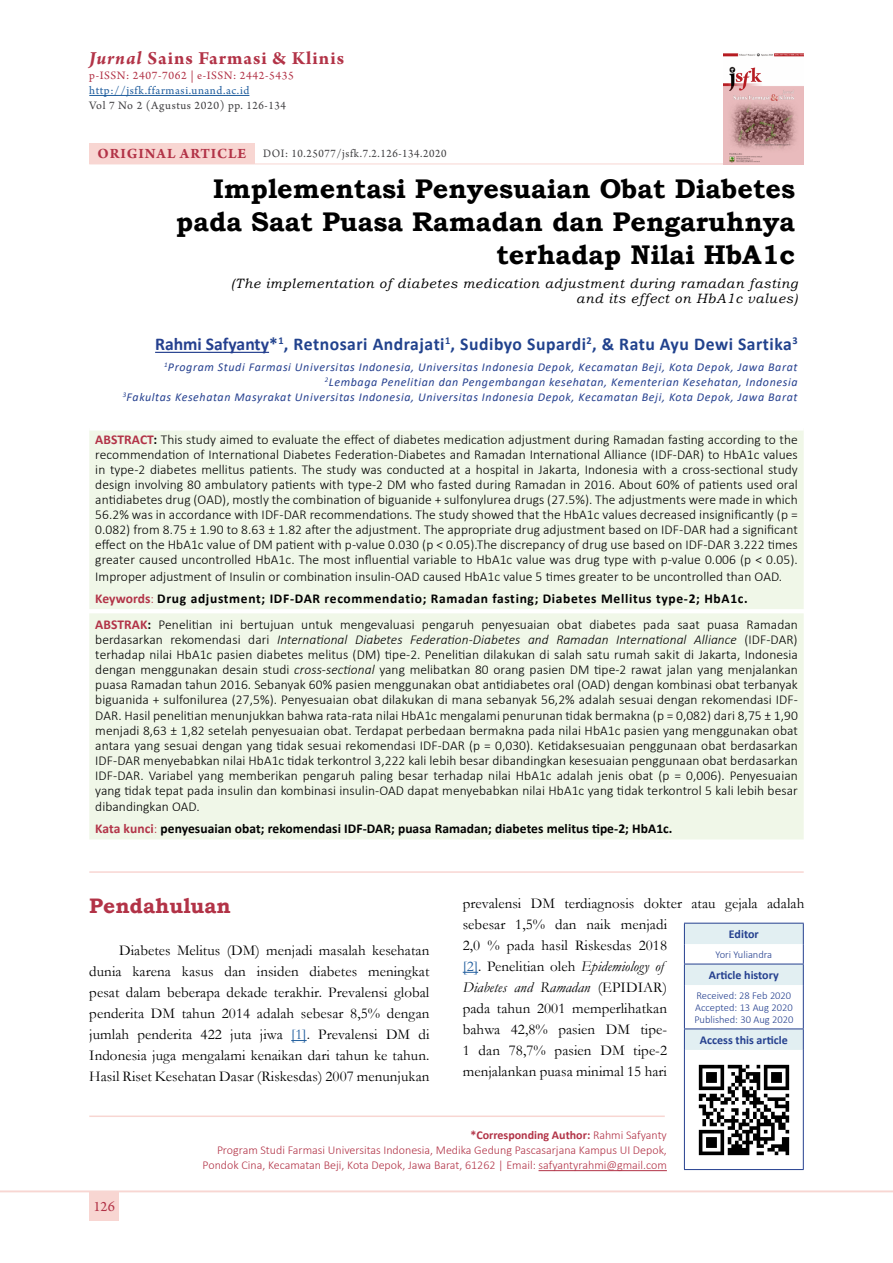
<style>
.page{position:relative;width:893px;height:1263px;background:#fff}
.page>*{position:absolute;margin:0;border:0;box-sizing:border-box;transform-origin:0 0}
.t1{font:700 27px/33px "Bookman Old Style";color:#000;text-align:right}
.t2{font:700 21px "Bookman Old Style";color:#b23347}
.t3{font:700 19.5px "Arno Pro";letter-spacing:.05em;color:#b23347}
.t4{font:700 18px "Calibri";letter-spacing:.03em;color:#21428d}
.t5{font:15px/21px "Garamond";letter-spacing:.005em;color:#000;text-align:justify}
.t6{font:15px "Arno Pro";color:#b23347}
.t7{font:300 13.5px/15px "Calibri";letter-spacing:.005em;color:#000;text-align:justify}
.t8{font:italic 13.5px/15px "Bookman Old Style";letter-spacing:.05em;color:#000;text-align:right}
.t9{font:700 13.5px "Calibri";letter-spacing:.05em;color:#000}
.t10{font:700 13.5px "Calibri";letter-spacing:.005em;color:#000}
.t11{font:italic 12px "Calibri";letter-spacing:.05em;color:#25408f}
.t12{font:300 12px "Calibri";color:#b23347}
.t13{font:12px "Arno Pro";letter-spacing:.05em;color:#414042;scale:.95 1}
.t14{font:700 12px "Calibri";color:#25408f}
.t15{font:700 12px "Calibri";color:#b23347}
.t16{font:12px "Arno Pro";letter-spacing:.05em;color:#b23347}
.t17{font:12px "Arno Pro";letter-spacing:.05em;color:#215e9e}
.t18{font:12px "Arno Pro";letter-spacing:.05em;color:#414042}
.t19{font:300 10.5px "Calibri";color:#25408f}
.s1{font-style:italic}
.s2{font-weight:700;font-size:15px;color:#b23347}
.s3{color:#25408f}
.s4{font-weight:700;color:#b23347}
.s5{font-weight:700}
.s6{color:#b23347}
.s7{font-weight:300;color:#b23347}
.s8{color:#215e9e}
.s9{font-weight:300}
</style>
<div class="page">
<hr style="left:0;top:1191px;width:893px;height:1px;background:#f8d6d2">
<div style="left:89px;top:1191px;width:30px;height:30px;background:#f8d6d2"></div>
<hr style="left:89px;top:95px;width:160px;height:1px;background:#215e9e">
<div style="left:89px;top:143px;width:166px;height:21px;background:#f8d6d2"></div>
<hr style="left:89px;top:164px;width:166px;height:1px;background:#f8d6d2">
<hr style="left:255px;top:164px;width:493px;height:1px;background:#f8d6d2">
<img style="left:723px;top:53px;width:81px;height:111px">
<hr style="left:89px;top:1115px;width:576px;height:2px;background:#f8d6d2">
<svg style="left:291px;top:1040px;width:16px;height:1px"></svg>
<svg style="left:463px;top:972px;width:15px;height:1px"></svg>
<div style="left:89px;top:431px;width:715px;height:178px;background:#f0f7e8"></div>
<hr style="left:155px;top:352px;width:114px;height:1px;background:#25408f">
<div style="left:89px;top:613px;width:715px;height:226px;background:#f0f7e8"></div>
<hr style="left:539px;top:1170px;width:128px;height:1px;background:#b23347">
<hr style="left:89px;top:871px;width:715px;height:2px;background:#f8d6d2">
<svg style="left:684px;top:923px;width:120px;height:246px"></svg>
<hr style="left:684px;top:1050px;width:1px;height:119px;background:#25408f">
<hr style="left:803px;top:1050px;width:1px;height:119px;background:#25408f">
<hr style="left:684px;top:1169px;width:120px;height:1px;background:#25408f">
<hr style="left:684px;top:964px;width:120px;height:1px;background:#25408f">
<img style="left:689px;top:1054px;width:110px;height:111px">
<h3 class="t3" style="left:89px;top:47px;width:256px"><span class="s1">Jurnal</span> Sains Farmasi &amp; Klinis</h3>
<p class="t16" style="left:89px;top:69px;width:206px">p-ISSN: 2407-7062 | e-ISSN: 2442-5435</p>
<p class="t17" style="left:89px;top:84px;width:162px">http://jsfk.ffarmasi.unand.ac.id</p>
<p class="t18" style="left:89px;top:99px;width:198px">Vol 7 No 2 (Agustus 2020) pp. 126-134</p>
<p class="t13" style="left:98px;top:147px;width:369px"><span class="s2">ORIGINAL ARTICLE</span> DOI: 10.25077/jsfk.7.2.126-134.2020</p>
<p class="t1" style="left:176px;top:172px;width:620px">Implementasi Penyesuaian Obat Diabetes pada Saat Puasa Ramadan dan Pengaruhnya terhadap Nilai HbA1c</p>
<p class="t8" style="left:231px;top:276px;width:568px">(The implementation of diabetes medication adjustment during ramadan fasting and its effect on HbA1c values)</p>
<p class="t4" style="left:155px;top:332px;width:644px"><span class="s3">Rahmi Safyanty</span>*<sup>1</sup>, Retnosari Andrajati<sup>1</sup>, Sudibyo Supardi<sup>2</sup>, &amp; Ratu Ayu Dewi Sartika<sup>3</sup></p>
<p class="t11" style="left:164px;top:359px;width:635px"><sup>1</sup>Program Studi Farmasi Universitas Indonesia, Universitas Indonesia Depok, Kecamatan Beji, Kota Depok, Jawa Barat</p>
<p class="t11" style="left:325px;top:374px;width:474px"><sup>2</sup>Lembaga Penelitian dan Pengembangan kesehatan, Kementerian Kesehatan, Indonesia</p>
<p class="t11" style="left:123px;top:389px;width:676px"><sup>3</sup>Fakultas Kesehatan Masyrakat Universitas Indonesia, Universitas Indonesia Depok, Kecamatan Beji, Kota Depok, Jawa Barat</p>
<p class="t7" style="left:95px;top:432px;width:704px"><span class="s4">ABSTRACT</span><span class="s5">:</span> This study aimed to evaluate the effect of diabetes medication adjustment during Ramadan fasting according to the recommendation of International Diabetes Federation-Diabetes and Ramadan International Alliance (IDF-DAR) to HbA1c values in type-2 diabetes mellitus patients. The study was conducted at a hospital in Jakarta, Indonesia with a cross-sectional study design involving 80 ambulatory patients with type-2 DM who fasted during Ramadan in 2016. About 60% of patients used oral antidiabetes drug (OAD), mostly the combination of biguanide + sulfonylurea drugs (27.5%). The adjustments were made in which 56.2% was in accordance with IDF-DAR recommendations. The study showed that the HbA1c values decreased insignificantly (p = 0.082) from 8.75 ± 1.90 to 8.63 ± 1.82 after the adjustment. The appropriate drug adjustment based on IDF-DAR had a significant effect on the HbA1c value of DM patient with p-value 0.030 (p &lt; 0.05).The discrepancy of drug use based on IDF-DAR 3.222 times greater caused uncontrolled HbA1c. The most influential variable to HbA1c value was drug type with p-value 0.006 (p &lt; 0.05).</p>
<p class="t7" style="left:95px;top:569px;width:688px">Improper adjustment of Insulin or combination insulin-OAD caused HbA1c value 5 times greater to be uncontrolled than OAD.</p>
<p class="t9" style="left:95px;top:589px;width:654px"><span class="s6">Keywords</span><span class="s7">:</span> Drug adjustment; IDF-DAR recommendatio; Ramadan fasting; Diabetes Mellitus type-2; HbA1c.</p>
<p class="t7" style="left:95px;top:617px;width:704px"><span class="s4">ABSTRAK</span><span class="s5">:</span> Penelitian ini bertujuan untuk mengevaluasi pengaruh penyesuaian obat diabetes pada saat puasa Ramadan berdasarkan rekomendasi dari <span class="s1">International Diabetes Federation-Diabetes and Ramadan International Alliance</span> (IDF-DAR) terhadap nilai HbA1c pasien diabetes melitus (DM) tipe-2. Penelitian dilakukan di salah satu rumah sakit di Jakarta, Indonesia dengan menggunakan desain studi <span class="s1">cross-sectional</span> yang melibatkan 80 orang pasien DM tipe-2 rawat jalan yang menjalankan puasa Ramadan tahun 2016. Sebanyak 60% pasien menggunakan obat antidiabetes oral (OAD) dengan kombinasi obat terbanyak biguanida + sulfonilurea (27,5%). Penyesuaian obat dilakukan di mana sebanyak 56,2% adalah sesuai dengan rekomendasi IDF-DAR. Hasil penelitian menunjukkan bahwa rata-rata nilai HbA1c mengalami penurunan tidak bermakna (p = 0,082) dari 8,75 ± 1,90 menjadi 8,63 ± 1,82 setelah penyesuaian obat. Terdapat perbedaan bermakna pada nilai HbA1c pasien yang menggunakan obat antara yang sesuai dengan yang tidak sesuai rekomendasi IDF-DAR (p = 0,030). Ketidaksesuaian penggunaan obat berdasarkan IDF-DAR menyebabkan nilai HbA1c tidak terkontrol 3,222 kali lebih besar dibandingkan kesesuaian penggunaan obat berdasarkan IDF-DAR. Variabel yang memberikan pengaruh paling besar terhadap nilai HbA1c adalah jenis obat (p = 0,006). Penyesuaian yang tidak tepat pada insulin dan kombinasi insulin-OAD dapat menyebabkan nilai HbA1c yang tidak terkontrol 5 kali lebih besar</p>
<p class="t7" style="left:95px;top:799px;width:106px">dibandingkan OAD.</p>
<p class="t10" style="left:95px;top:819px;width:579px"><span class="s6">Kata kunci</span><span class="s7">:</span> penyesuaian obat; rekomendasi IDF-DAR; puasa Ramadan; diabetes melitus tipe-2; HbA1c.</p>
<p class="t2" style="left:89px;top:891px;width:143px">Pendahuluan</p>
<p class="t5" style="left:89px;top:940px;width:342px;text-indent:30px">Diabetes Melitus (DM) menjadi masalah kesehatan dunia karena kasus dan insiden diabetes meningkat pesat dalam beberapa dekade terakhir. Prevalensi global penderita DM tahun 2014 adalah sebesar 8,5% dengan jumlah penderita 422 juta jiwa <span class="s8">[1]</span>. Prevalensi DM di Indonesia juga mengalami kenaikan dari tahun ke tahun.<br>Hasil Riset Kesehatan Dasar (Riskesdas) 2007 menunjukan</p>
<p class="t5" style="left:463px;top:892px;width:343px;text-align:left">prevalensi DM terdiagnosis dokter atau gejala adalah sebesar 1,5% dan naik menjadi<br>2,0 % pada hasil Riskesdas 2018<br><span class="s8">[2]</span>. Penelitian oleh <span class="s1">Epidemiology of<br>Diabetes and Ramadan</span> (EPIDIAR)<br>pada tahun 2001 memperlihatkan<br>bahwa 42,8% pasien DM tipe-<br>1 dan 78,7% pasien DM tipe-2<br>menjalankan puasa minimal 15 hari</p>
<p class="t14" style="left:729px;top:926px;width:31px">Editor</p>
<p class="t19" style="left:715px;top:948px;width:58px">Yori Yuliandra</p>
<p class="t14" style="left:709px;top:966px;width:71px">Article history</p>
<p class="t19" style="left:696px;top:989px;width:96px">Received: 28 Feb 2020</p>
<p class="t19" style="left:695px;top:1001px;width:99px">Accepted: 13 Aug 2020</p>
<p class="t19" style="left:694px;top:1013px;width:101px">Published: 30 Aug 2020</p>
<p class="t14" style="left:700px;top:1031px;width:89px">Access this article</p>
<p class="t6" style="left:93px;top:1198px;width:23px">126</p>
<p class="t15" style="left:470px;top:1127px;width:198px">*Corresponding Author: <span class="s9">Rahmi Safyanty</span></p>
<p class="t12" style="left:217px;top:1143px;width:451px">Program Studi Farmasi Universitas Indonesia, Medika Gedung Pascasarjana Kampus UI Depok,</p>
<p class="t12" style="left:203px;top:1158px;width:466px">Pondok Cina, Kecamatan Beji, Kota Depok, Jawa Barat, 61262 | Email: safyantyrahmi@gmail.com</p>
</div>
